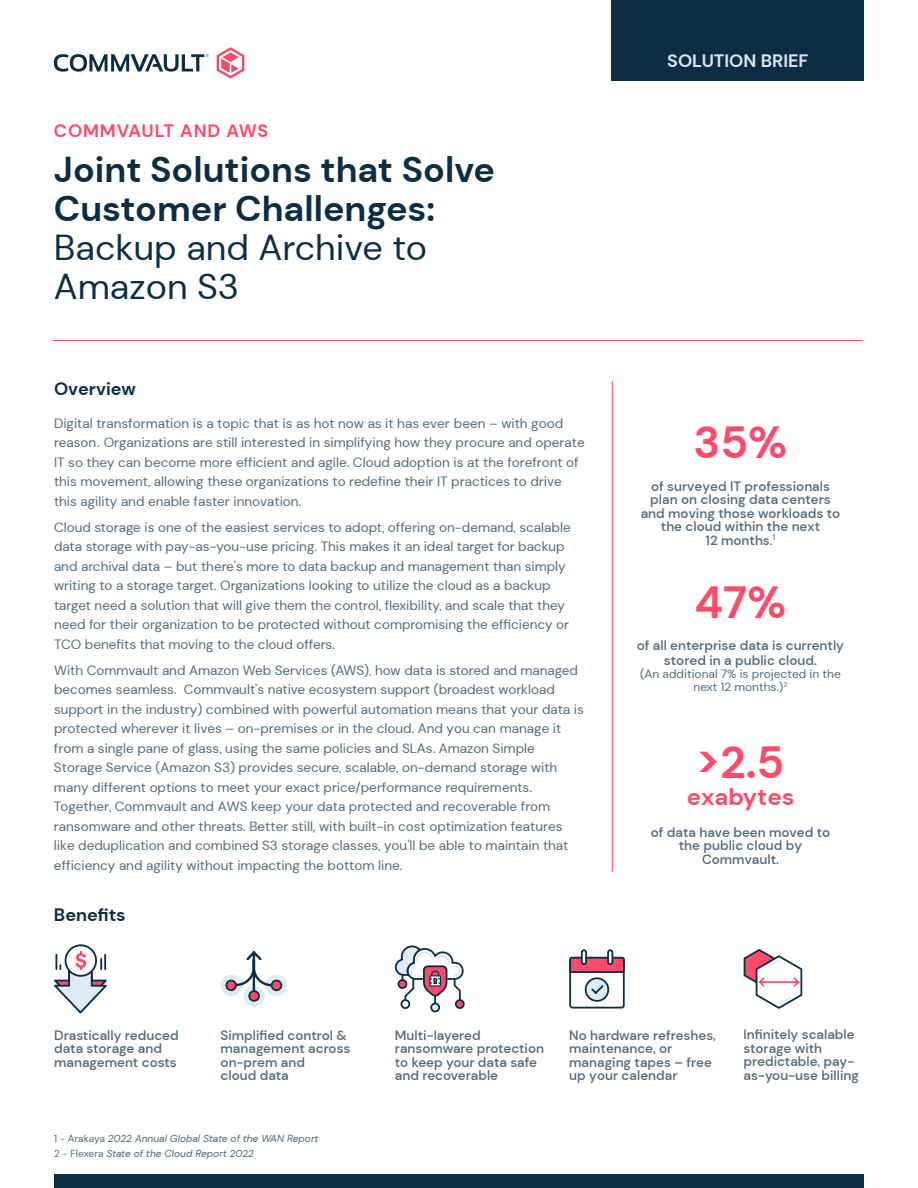
<style>
.page{position:relative;width:918px;height:1188px;background:#fff}
.page>*{position:absolute;margin:0;border:0;box-sizing:border-box;transform-origin:0 0}
.t1{font:700 45px "DM Sans";color:#ff4a6a}
.t2{font:700 36px/39px "DM Sans";color:#0b2e44}
.t3{font:36px/39px "DM Sans";color:#0b2e44}
.t4{font:700 24px "DM Sans";color:#ff4a6a}
.t5{font:700 18px "DM Sans";color:#0b2e44}
.t6{font:700 18px "DM Sans";letter-spacing:.05em;color:#ff4a6a}
.t7{font:700 18px "DM Sans";color:#dde5ed}
.t8{font:13.5px/19.5px "DM Sans";color:#4f697b}
.t9{font:500 13.5px/13.5px "DM Sans";color:#4f697b}
.t10{font:12px/12.8px "DM Sans";color:#4f697b;text-align:center}
.t11{font:italic 10.2px/15px "DM Sans";color:#4f697b}
.s1{font-style:inherit}
.s2{font-style:normal}
</style>
<div class="page">
<div style="left:54px;top:1174px;width:810px;height:14px;background:#0b2e44"></div>
<div style="left:612px;top:0;width:252px;height:81px;background:#0b2e44"></div>
<svg style="left:54px;top:54px;width:155px;height:18px"></svg>
<svg style="left:217px;top:47px;width:27px;height:32px"></svg>
<hr style="left:53px;top:340px;width:810px;height:1px;background:#ff4a6a">
<hr style="left:612px;top:381px;width:1px;height:491px;background:#ff4a6a">
<svg style="left:743px;top:949px;width:60px;height:60px"></svg>
<div style="left:569px;top:957px;width:56px;height:52px;border:2px solid #0a2e45;border-radius:2px"></div>
<div style="left:570px;top:958px;width:54px;height:14px;background:#ff4a6b;border-radius:2px"></div>
<div style="left:569px;top:957px;width:56px;height:16px;border:2px solid #0a2e45;border-radius:2px"></div>
<div style="left:581px;top:949px;width:6px;height:16px;border:2px solid #0a2e45;border-radius:2px"></div>
<div style="left:607px;top:949px;width:6px;height:16px;border:2px solid #0a2e45;border-radius:2px"></div>
<svg style="left:586px;top:978px;width:22px;height:23px"></svg>
<div style="left:585px;top:977px;width:24px;height:25px;border:2px solid #0a2e45;border-radius:50%"></div>
<svg style="left:590px;top:984px;width:15px;height:11px"></svg>
<div style="left:221px;top:975px;width:21px;height:21px;background:#deebf2;border-radius:50%"></div>
<div style="left:266px;top:975px;width:21px;height:21px;background:#deebf2;border-radius:50%"></div>
<div style="left:243px;top:985px;width:22px;height:22px;background:#deebf2;border-radius:50%"></div>
<svg style="left:226px;top:951px;width:55px;height:45px"></svg>
<div style="left:249px;top:991px;width:10px;height:10px;background:#ff4a6b;border-radius:50%"></div>
<div style="left:248px;top:990px;width:12px;height:12px;border:2px solid #0d3045;border-radius:50%"></div>
<div style="left:272px;top:981px;width:9px;height:9px;background:#ff4a6b;border-radius:50%"></div>
<div style="left:271px;top:980px;width:11px;height:11px;border:2px solid #0d3045;border-radius:50%"></div>
<div style="left:226px;top:981px;width:10px;height:9px;background:#ff4a6b;border-radius:50%"></div>
<div style="left:225px;top:980px;width:12px;height:11px;border:2px solid #0d3045;border-radius:50%"></div>
<svg style="left:66px;top:945px;width:30px;height:31px"></svg>
<div style="left:65px;top:944px;width:32px;height:33px;border:2px solid #0a2e45;border-radius:50%"></div>
<svg style="left:54px;top:951px;width:53px;height:63px"></svg>
<div style="left:400px;top:999px;width:10px;height:10px;border:2px solid #0a2e45;border-radius:50%"></div>
<div style="left:455px;top:999px;width:10px;height:10px;border:2px solid #0a2e45;border-radius:50%"></div>
<div style="left:431px;top:1004px;width:8px;height:7px;background:#deebf2;border-radius:50%"></div>
<div style="left:430px;top:1003px;width:10px;height:9px;border:2px solid #0a2e45;border-radius:50%"></div>
<svg style="left:394px;top:945px;width:71px;height:61px"></svg>
<h3 class="t6" style="left:54px;top:119px;width:216px">COMMVAULT AND AWS</h3>
<h2 class="t2" style="left:54px;top:150px;width:442px">Joint Solutions that Solve<br>Customer Challenges:</h2>
<h2 class="t3" style="left:54px;top:228px;width:375px">Backup and Archive to<br>Amazon S3</h2>
<h3 class="t5" style="left:54px;top:377px;width:84px">Overview</h3>
<p class="t8" style="left:54px;top:413px;width:532px">Digital transformation is a topic that is as hot now as it has <span class="s1">ever</span> been <span class="s1">– with good reason</span>. Organizations are still interested in simplifying how they procure and operate IT so they can become more efficient and agile. Cloud adoption is at the forefront of this movement, allowing these organizations to redefine their IT practices to drive this agility and enable faster innovation.</p>
<p class="t8" style="left:54px;top:517px;width:518px">Cloud storage is one of the easiest services to adopt, offering on-demand, scalable data storage with pay-as-you-use pricing. This makes it an ideal target for backup and archival data – but there’s more to data backup and management than simply writing to a storage target. Organizations looking to utilize the cloud as a backup target need a solution that will give them the control, flexibility, and scale that they need for their organization to be protected without compromising the efficiency or TCO benefits that moving to the cloud offers.</p>
<p class="t8" style="left:54px;top:660px;width:531px">With Commvault and Amazon Web Services (AWS), how data is stored and managed becomes seamless. Commvault’s native ecosystem support (broadest workload support in the industry) combined with powerful automation means that your data is protected wherever it lives – on-premises or in the cloud. And you <span class="s1">can</span> manage it from a single pane of glass, using the same policies and SLAs. Amazon Simple Storage Service (Amazon S3) provides secure, scalable, on-demand storage with many different options to meet your exact price/performance requirements.<br>Together, Commvault and AWS keep your data protected and recoverable from ransomware and other threat<span class="s1">s. Better still, with</span> built-in cost optimization features like deduplication and combined S3 storage classes, you’ll be able to maintain that efficiency and agility without impacting the bottom line.</p>
<h3 class="t5" style="left:54px;top:904px;width:73px">Benefits</h3>
<h3 class="t7" style="left:667px;top:50px;width:143px">SOLUTION BRIEF</h3>
<h1 class="t1" style="left:694px;top:414px;width:95px">35%</h1>
<p class="t9" style="left:641px;top:479px;width:201px;text-align:center">of surveyed IT professionals plan on closing data centers and moving those workloads to the cloud within the next<br>12 months.<sup>1</sup></p>
<h1 class="t1" style="left:694px;top:574px;width:94px">47%</h1>
<p class="t9" style="left:637px;top:638px;width:209px;line-height:14.4px;text-align:center">of all enterprise data is currently stored in a public cloud.</p>
<p class="t10" style="left:640px;top:667px;width:202px">(An additional 7% <span class="s1">is</span> projected in the next 12 months.)<sup>2</sup></p>
<h1 class="t1" style="left:697px;top:734px;width:89px">&gt;2.5</h1>
<h3 class="t4" style="left:687px;top:781px;width:109px">exabytes</h3>
<p class="t9" style="left:651px;top:825px;width:181px;text-align:center">of data have been moved to the public cloud by<br>Commvault.</p>
<p class="t9" style="left:54px;top:1028px;width:126px">Drastically reduced data storage and management costs</p>
<p class="t9" style="left:395px;top:1028px;width:151px">Multi-layered ransomware protection to keep your data safe and recoverable</p>
<p class="t9" style="left:221px;top:1028px;width:131px">Simplified control &amp; management across on-prem and<br>cloud data</p>
<p class="t11" style="left:54px;top:1131px;width:266px"><span class="s2">1 - Arakaya</span> 2022 Annual Global State of the WAN Report<br><span class="s2">2 - Flexera</span> State of the Cloud Report 2022</p>
<p class="t9" style="left:569px;top:1028px;width:148px">No hardware refreshes, maintenance, or managing tapes – free up your calendar</p>
<p class="t9" style="left:744px;top:1028px;width:117px">Infinitely scalable storage with predictable, pay&shy;as-you-use billing</p>
</div>
